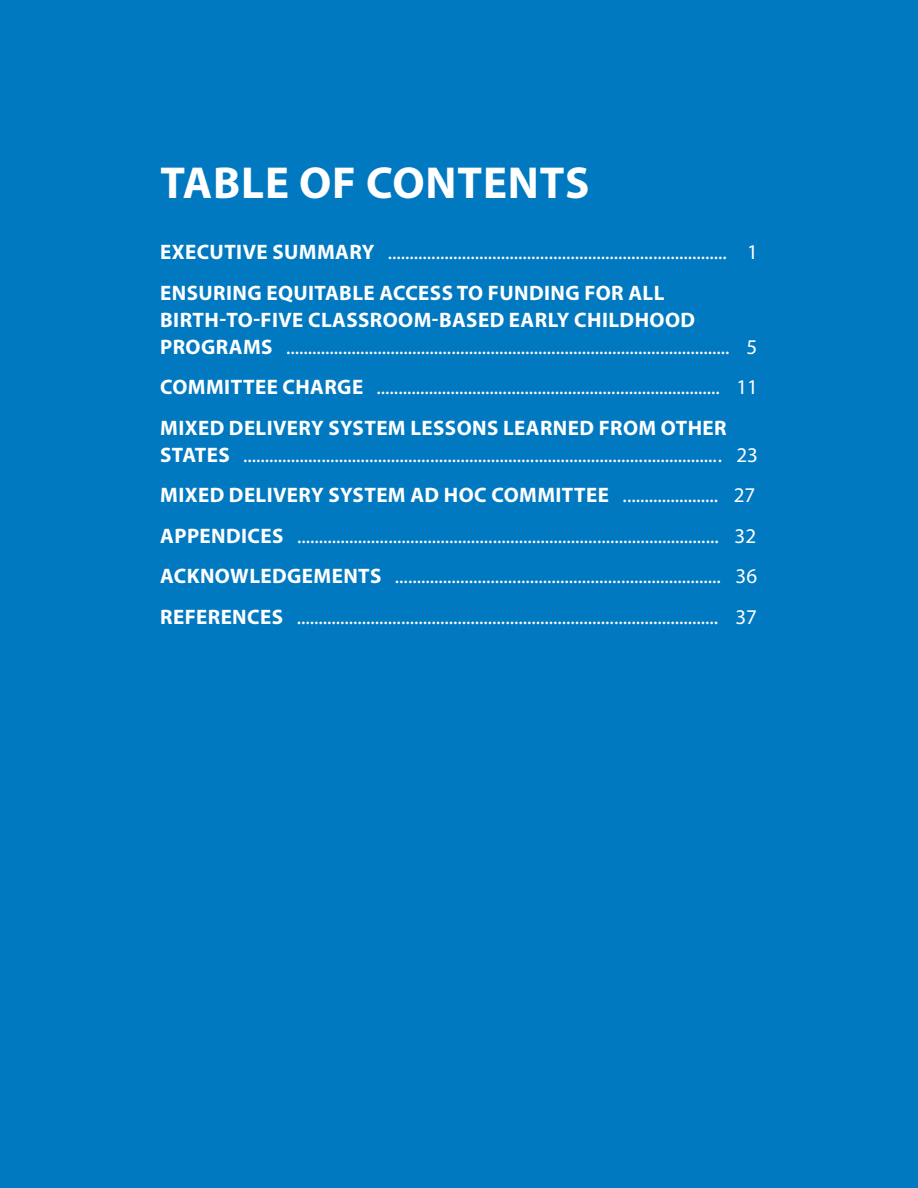
<style>
.page{position:relative;width:918px;height:1188px;background:#0079c1}
.page>*{position:absolute;margin:0;border:0;box-sizing:border-box;transform-origin:0 0}
.t1{font:700 45px "Myriad Pro";letter-spacing:.02em;color:#fff}
.t2{font:21px/27px "Myriad Pro";color:#fff}
.t3{font:700 21px "Myriad Pro";letter-spacing:.02em;color:#fff}
.s1{font-weight:700}
.s2{font-weight:400}
</style>
<div class="page">
<p class="t1" style="left:160px;top:154px;width:430px">TABLE OF CONTENTS</p>
<p class="t2" style="left:160px;top:238px;width:599px"><span class="s1">EXECUTIVE SUMMARY</span> .............................................................................. 1</p>
<p class="t2" style="left:160px;top:279px;width:599px"><span class="s1">ENSURING EQUITABLE ACCESS TO FUNDING FOR ALL<br>BIRTH-TO-FIVE CLASSROOM-BASED EARLY CHILDHOOD<br>PROGRAMS</span> ...................................................................................................... 5</p>
<p class="t2" style="left:160px;top:373px;width:599px"><span class="s1">COMMITTEE CHARGE</span> ............................................................................... 11</p>
<p class="t2" style="left:160px;top:414px;width:599px"><span class="s1">MIXED DELIVERY SYSTEM LESSONS LEARNED FROM OTHER<br>STATES</span> .............................................................................................................. 23</p>
<p class="t3" style="left:160px;top:481px;width:597px">MIXED DELIVERY SYSTEM AD HOC COMMITTEE <span class="s2">...................... 27</span></p>
<p class="t2" style="left:160px;top:522px;width:597px"><span class="s1">APPENDICES</span> ................................................................................................. 32</p>
<p class="t2" style="left:160px;top:562px;width:598px"><span class="s1">ACKNOWLEDGEMENTS</span> ........................................................................... 36</p>
<p class="t2" style="left:160px;top:603px;width:598px"><span class="s1">REFERENCES</span> ................................................................................................. 37</p>
</div>
